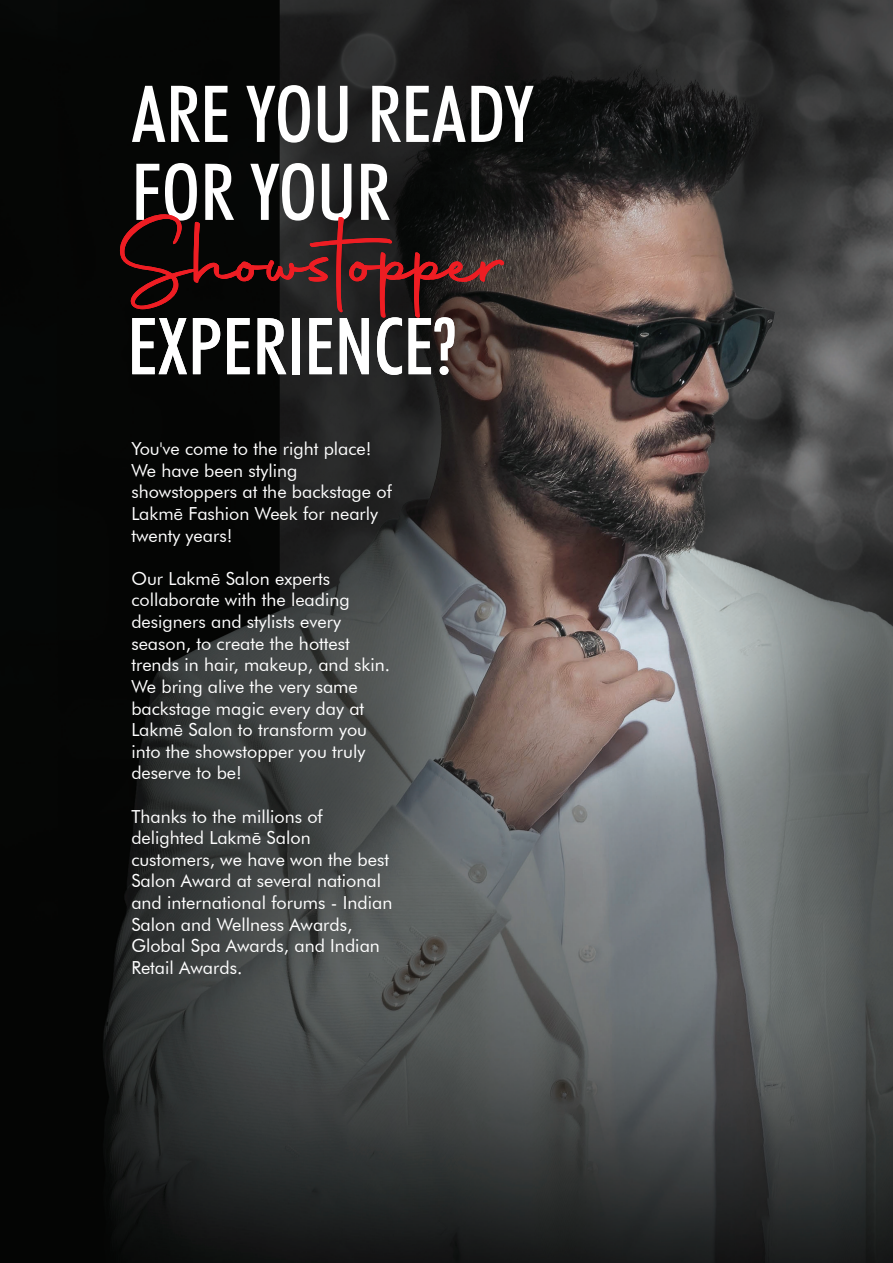
<style>
.page{position:relative;width:893px;height:1263px;background:#fff}
.page>*{position:absolute;margin:0;border:0;box-sizing:border-box;transform-origin:0 0}
.t1{font:101.25px "Autography";color:#ee1d23}
.t2{font:500 condensed 78.75px/78px "Futura BT";color:#fff}
.t3{font:18px/21.6px "Futura BT";color:#fff}
.s1{font-family:"Roc Grotesk";font-size:16.95px}
</style>
<div class="page">
<img style="left:0;top:0;width:893px;height:1263px">
<svg style="left:119px;top:214px;width:387px;height:104px;background:#271616"></svg>
<h2 class="t2" style="left:131px;top:74px;width:404px">ARE YOU READY<br>FOR YOUR</h2>
<h1 class="t1" style="left:117px;top:194px;width:395px">Showstopper</h1>
<h2 class="t2" style="left:127px;top:307px;width:330px">EXPERIENCE?</h2>
<p class="t3" style="left:131px;top:438px;width:262px">You've come to the right place!<br>We have been styling showstoppers at the backstage of<br>Lakm<span class="s1">ē</span> Fashion Week for nearly twenty years!</p>
<p class="t3" style="left:131px;top:567px;width:260px">Our Lakm<span class="s1">ē</span> Salon experts collaborate with the leading designers and stylists every season, to create the hottest trends in hair, makeup, and skin.<br>We bring alive the very same backstage magic every day at<br>Lakm<span class="s1">ē</span> Salon to transform you into the showstopper you truly deserve to be!</p>
<p class="t3" style="left:131px;top:805px;width:262px">Thanks to the millions of delighted Lakm<span class="s1">ē</span> Salon customers, we have won the best<br>Salon Award at several national and international forums - Indian<br>Salon and Wellness Awards,<br>Global Spa Awards, and Indian<br>Retail Awards.</p>
</div>
